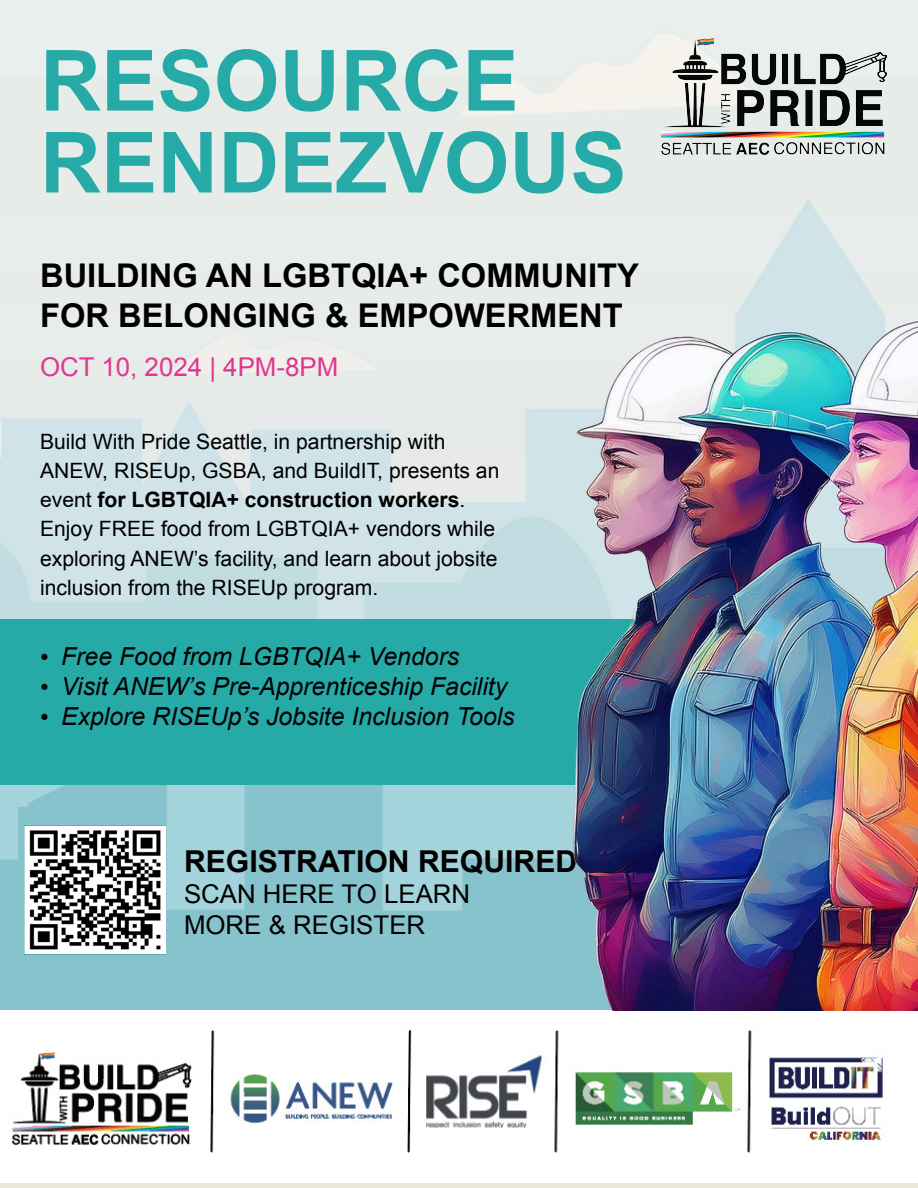
<style>
.page{position:relative;width:918px;height:1188px;background:#fff}
.page>*{position:absolute;margin:0;border:0;box-sizing:border-box;transform-origin:0 0}
.t1{font:700 84.45px/81.9px "Arial";color:#26aaa7}
.t2{font:700 32.7px/39.2px "Arial";color:#000}
.t3{font:700 30.15px "Arial";color:#000}
.t4{font:25.95px "Arial";color:#e03690}
.t5{font:25.8px/31px "Arial";color:#000}
.t6{font:italic 24.75px "Arial";color:#000}
.t7{font:21.15px/29.1px "Arial";color:#000}
.s1{font-weight:700}
.s2{font-family:"Times New Roman";font-style:normal}
</style>
<div class="page">
<img style="left:0;top:0;width:918px;height:1010px">
<div style="left:0;top:619px;width:812px;height:166px;background:#26aaa7"></div>
<img style="left:9px;top:1010px;width:909px;height:143px">
<img style="left:25px;top:826px;width:140px;height:128px">
<img style="left:572px;top:296px;width:346px;height:714px">
<img style="left:661px;top:38px;width:226px;height:116px">
<h1 class="t1" style="left:40px;top:43px;width:588px">RESOURCE<br>RENDEZVOUS</h1>
<h2 class="t2" style="left:40px;top:257px;width:600px">BUILDING AN LGBTQIA+ COMMUNITY<br>FOR BELONGING &amp; EMPOWERMENT</h2>
<p class="t4" style="left:40px;top:350px;width:300px">OCT 10, 2024 | 4PM-8PM</p>
<p class="t7" style="left:40px;top:427px;width:461px">Build With Pride Seattle, in partnership with ANEW, RISEUp, GSBA, and BuildIT, presents an event <span class="s1">for LGBTQIA+ construction workers</span>.<br>Enjoy FREE food from LGBTQIA+ vendors while exploring ANEW’s facility, and learn about jobsite inclusion from the RISEUp program.</p>
<p class="t6" style="left:40px;top:641px;width:421px"><span class="s2">•</span> Free Food from LGBTQIA+ Vendors</p>
<p class="t6" style="left:40px;top:671px;width:469px"><span class="s2">•</span> Visit ANEW’s Pre-Apprenticeship Facility</p>
<p class="t6" style="left:40px;top:700px;width:476px"><span class="s2">•</span> Explore RISEUp’s Jobsite Inclusion Tools</p>
<h3 class="t3" style="left:184px;top:842px;width:395px">REGISTRATION REQUIRED</h3>
<p class="t5" style="left:184px;top:879px;width:288px">SCAN HERE TO LEARN<br>MORE &amp; REGISTER</p>
</div>
